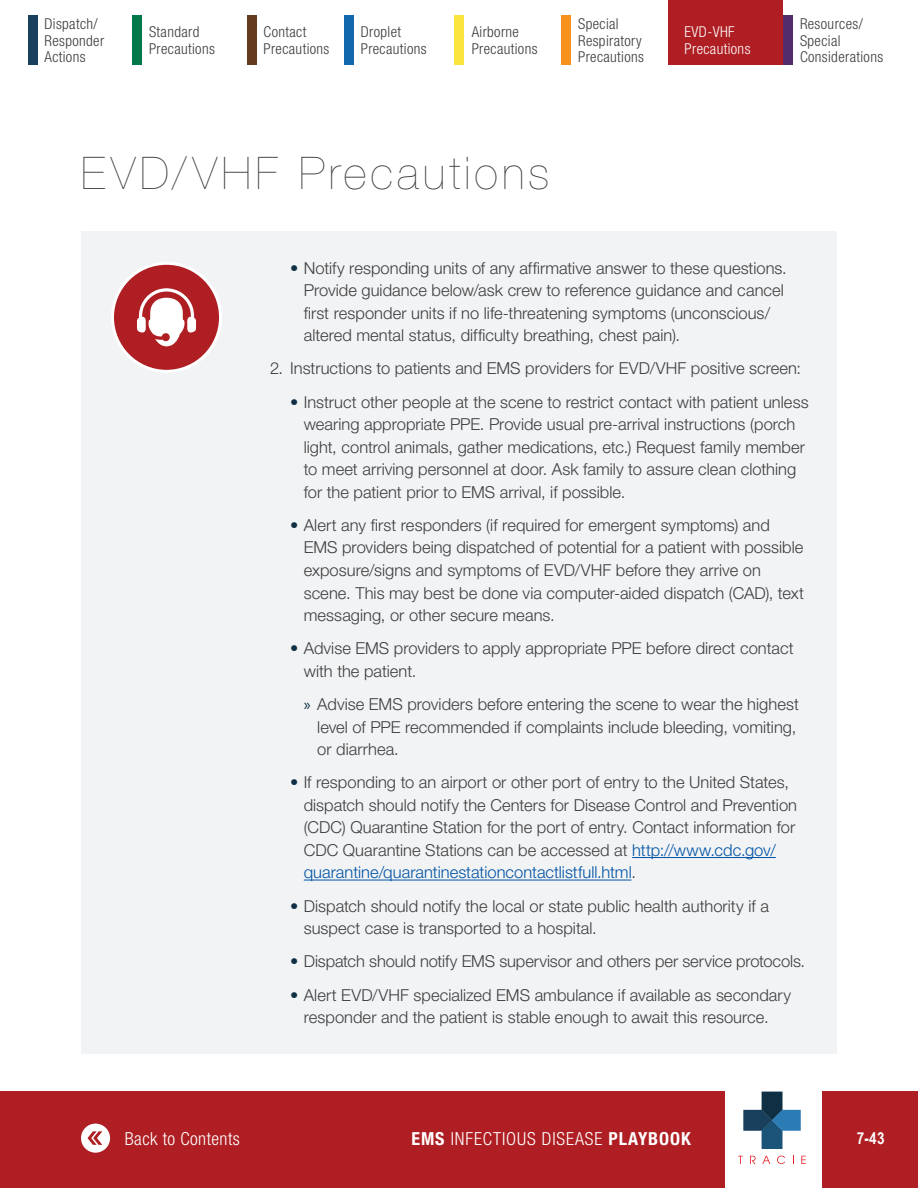
<style>
.page{position:relative;width:918px;height:1188px;background:#fff}
.page>*{position:absolute;margin:0;border:0;box-sizing:border-box;transform-origin:0 0}
.t1{font:200 45px "Helvetica Neue LT Pro";letter-spacing:.095em;color:#3c3c3e}
.t2{font:300 condensed 18px "Helvetica Neue LT Pro";letter-spacing:.05em;color:#fff}
.t3{font:300 condensed 18px "Helvetica Neue LT Pro";letter-spacing:.025em;color:#fff}
.t4{font:300 16.5px/22.5px "Helvetica Neue LT Pro";color:#3e3e3f}
.t5{font:700 16.5px "Arial Narrow";color:#fff}
.t6{font:300 condensed 15px/16.5px "Helvetica Neue LT Pro";letter-spacing:.025em;color:#3c3c3e}
.t7{font:300 condensed 15px/16.5px "Helvetica Neue LT Pro";letter-spacing:.025em;color:#fff}
.s1{color:#0f2f45}
.s2{font-family:"Myriad Pro";font-weight:400;color:#0f2f45}
.s3{color:#0154a6}
.s4{font-weight:700}
</style>
<div class="page">
<div style="left:822px;top:1092px;width:96px;height:96px;background:#ae1e22"></div>
<div style="left:0;top:1092px;width:725px;height:96px;background:#ae1e22"></div>
<svg style="left:738px;top:1156px;width:5px;height:8px"></svg>
<svg style="left:750px;top:1156px;width:6px;height:8px"></svg>
<svg style="left:762px;top:1156px;width:8px;height:8px"></svg>
<svg style="left:777px;top:1156px;width:8px;height:8px"></svg>
<svg style="left:801px;top:1156px;width:5px;height:8px"></svg>
<svg style="left:743px;top:1092px;width:58px;height:57px"></svg>
<div style="left:668px;top:0;width:115px;height:64px;background:#ae1e22"></div>
<svg style="left:81px;top:1124px;width:29px;height:29px"></svg>
<div style="left:783px;top:15px;width:10px;height:49px;background:#522c6c"></div>
<div style="left:132px;top:15px;width:10px;height:49px;background:#00784a"></div>
<div style="left:247px;top:15px;width:10px;height:49px;background:#633c1f"></div>
<div style="left:344px;top:15px;width:10px;height:49px;background:#1268ac"></div>
<div style="left:28px;top:15px;width:10px;height:49px;background:#18405d"></div>
<div style="left:454px;top:15px;width:10px;height:49px;background:#fbe53d"></div>
<div style="left:561px;top:15px;width:10px;height:49px;background:#f7931d"></div>
<div style="left:81px;top:231px;width:756px;height:822px;background:#f2f3f4"></div>
<hr style="left:632px;top:857px;width:144px;height:1px;background:#0154a6">
<hr style="left:304px;top:880px;width:327px;height:1px;background:#0154a6">
<div style="left:112px;top:263px;width:109px;height:108px;background:#ae1e22;border-radius:50%"></div>
<div style="left:111px;top:262px;width:111px;height:111px;border:3px solid #fff;border-radius:50%"></div>
<svg style="left:137px;top:288px;width:59px;height:58px"></svg>
<p class="t6" style="left:45px;top:15px;width:61px">Dispatch/<br>Responder<br>Actions</p>
<p class="t6" style="left:472px;top:24px;width:67px">Airborne<br>Precautions</p>
<p class="t6" style="left:578px;top:15px;width:67px">Special<br>Respiratory<br>Precautions</p>
<p class="t6" style="left:149px;top:24px;width:67px">Standard<br>Precautions</p>
<p class="t6" style="left:264px;top:24px;width:67px">Contact<br>Precautions</p>
<p class="t6" style="left:361px;top:24px;width:67px">Droplet<br>Precautions</p>
<h1 class="t1" style="left:81px;top:147px;width:470px">EVD/VHF Precautions</h1>
<p class="t7" style="left:685px;top:24px;width:67px">EVD-VHF<br>Precautions</p>
<p class="t6" style="left:800px;top:15px;width:85px">Resources/<br>Special<br>Considerations</p>
<p class="t4" style="left:304px;top:256px;width:485px;text-indent:-14px"><span class="s1">•</span> Notify responding units of any affirmative answer to these questions.<br>Provide guidance below/ask crew to reference guidance and cancel first responder units if no life-threatening symptoms (unconscious/ altered mental status, difficulty breathing, chest pain).</p>
<p class="t4" style="left:270px;top:357px;width:533px">2. Instructions to patients and EMS providers for EVD/VHF positive screen:</p>
<p class="t4" style="left:304px;top:390px;width:506px;text-indent:-14px"><span class="s1">•</span> Instruct other people at the scene to restrict contact with patient unless wearing appropriate PPE. Provide usual pre-arrival instructions (porch light, control animals, gather medications, etc.) Request family member to meet arriving personnel at door. Ask family to assure clean clothing for the patient prior to EMS arrival, if possible.</p>
<p class="t4" style="left:304px;top:514px;width:502px;text-indent:-14px"><span class="s1">•</span> Alert any first responders (if required for emergent symptoms) and EMS providers being dispatched of potential for a patient with possible exposure/signs and symptoms of EVD/VHF before they arrive on scene. This may best be done via computer-aided dispatch (CAD), text messaging, or other secure means.</p>
<p class="t4" style="left:304px;top:637px;width:491px;text-indent:-14px"><span class="s1">•</span> Advise EMS providers to apply appropriate PPE before direct contact with the patient.</p>
<p class="t4" style="left:317px;top:693px;width:483px;text-indent:-13px"><span class="s2">»</span> Advise EMS providers before entering the scene to wear the highest level of PPE recommended if complaints include bleeding, vomiting, or diarrhea.</p>
<p class="t4" style="left:304px;top:771px;width:495px;text-indent:-14px"><span class="s1">•</span> If responding to an airport or other port of entry to the United States, dispatch should notify the Centers for Disease Control and Prevention (CDC) Quarantine Station for the port of entry. Contact information for CDC Quarantine Stations can be accessed at <span class="s3">http://www.cdc.gov/ quarantine/quarantinestationcontactlistfull.html</span>.</p>
<p class="t4" style="left:304px;top:894px;width:467px;text-indent:-14px"><span class="s1">•</span> Dispatch should notify the local or state public health authority if a suspect case is transported to a hospital.</p>
<p class="t4" style="left:290px;top:950px;width:516px"><span class="s1">•</span> Dispatch should notify EMS supervisor and others per service protocols.</p>
<p class="t4" style="left:290px;top:983px;width:502px;text-align:center"><span class="s1">•</span> Alert EVD/VHF specialized EMS ambulance if available as secondary responder and the patient is stable enough to await this resource.</p>
<p class="t3" style="left:125px;top:1128px;width:117px">Back to Contents</p>
<p class="t2" style="left:411px;top:1128px;width:281px"><span class="s4">EMS</span> INFECTIOUS DISEASE <span class="s4">PLAYBOOK</span></p>
<p class="t5" style="left:857px;top:1126px;width:29px">7-43</p>
</div>
